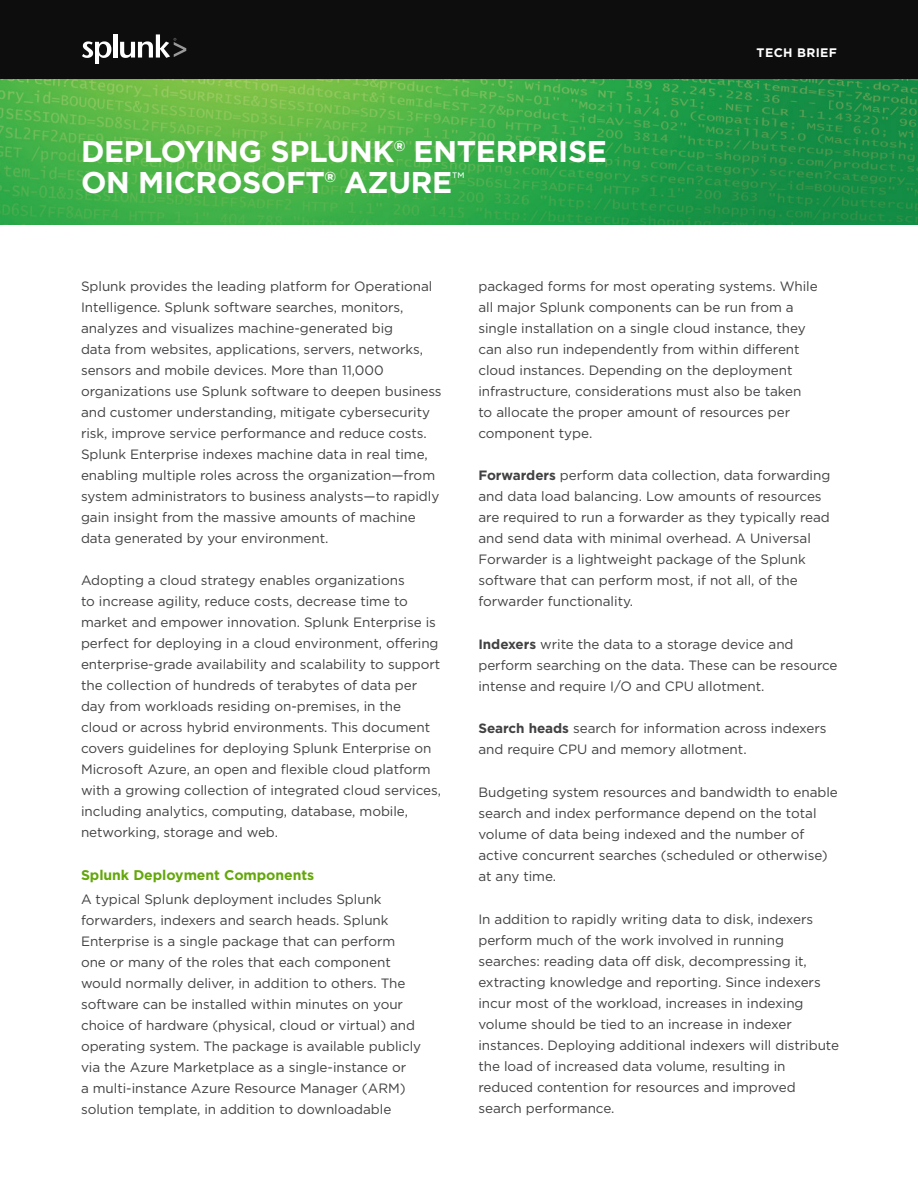
<style>
.page{position:relative;width:918px;height:1188px;background:#fff}
.page>*{position:absolute;margin:0;border:0;box-sizing:border-box;transform-origin:0 0}
.Document_Title{font:700 30px/31.5px "Gotham";letter-spacing:-.01em;color:#fff}
.Backside_Subheads{font:700 14.1px "Gotham";letter-spacing:-.005em;color:#63a70a}
.Backside_Body_Text{font:13.5px/21px "Gotham";letter-spacing:-.005em;color:#414042}
.t1{font:700 12.3px "Gotham";letter-spacing:.03em;color:#fff}
.s1{font-weight:700}
</style>
<div class="page">
<div style="left:0;top:0;width:918px;height:80px;background:#0d0d0d"></div>
<svg style="left:82px;top:41px;width:29px;height:23px"></svg>
<hr style="left:113px;top:34px;width:4px;height:24px;background:#fff">
<svg style="left:120px;top:34px;width:66px;height:24px"></svg>
<img style="left:0;top:80px;width:918px;height:145px">
<p class="Document_Title" style="left:81px;top:135px;width:528px">DEPLOYING SPLUNK® ENTERPRISE<br>ON MICROSOFT® AZURE<sup>™</sup></p>
<p class="t1" style="left:757px;top:44px;width:82px">TECH BRIEF</p>
<p class="Backside_Body_Text" style="left:81px;top:275px;width:362px">Splunk provides the leading platform for Operational Intelligence. Splunk software searches, monitors, analyzes and visualizes machine-generated big<br>data from websites, applications, servers, networks, sensors and mobile devices. More than 11,000 organizations use Splunk software to deepen business and customer understanding, mitigate cybersecurity risk, improve service performance and reduce costs.<br>Splunk Enterprise indexes machine data in real time, enabling multiple roles across the organization—from system administrators to business analysts—to rapidly gain insight from the massive amounts of machine data generated by your environment.</p>
<p class="Backside_Body_Text" style="left:81px;top:570px;width:362px">Adopting a cloud strategy enables organizations<br>to increase agility, reduce costs, decrease time to market and empower innovation. Splunk Enterprise is perfect for deploying in a cloud environment, offering enterprise-grade availability and scalability to support the collection of hundreds of terabytes of data per day from workloads residing on-premises, in the cloud or across hybrid environments. This document covers guidelines for deploying Splunk Enterprise on Microsoft Azure, an open and flexible cloud platform with a growing collection of integrated cloud services, including analytics, computing, database, mobile, networking, storage and web.</p>
<p class="Backside_Subheads" style="left:81px;top:865px;width:235px">Splunk Deployment Components</p>
<p class="Backside_Body_Text" style="left:81px;top:888px;width:342px">A typical Splunk deployment includes Splunk forwarders, indexers and search heads. Splunk Enterprise is a single package that can perform one or many of the roles that each component would normally deliver, in addition to others. The software can be installed within minutes on your choice of hardware (physical, cloud or virtual) and operating system. The package is available publicly via the Azure Marketplace as a single-instance or<br>a multi-instance Azure Resource Manager (ARM) solution template, in addition to downloadable</p>
<p class="Backside_Body_Text" style="left:478px;top:275px;width:341px">packaged forms for most operating systems. While all major Splunk components can be run from a single installation on a single cloud instance, they can also run independently from within different cloud instances. Depending on the deployment infrastructure, considerations must also be taken to allocate the proper amount of resources per component type.</p>
<p class="Backside_Body_Text" style="left:478px;top:465px;width:353px"><span class="s1">Forwarders</span> perform data collection, data forwarding and data load balancing. Low amounts of resources are required to run a forwarder as they typically read and send data with minimal overhead. A Universal Forwarder is a lightweight package of the Splunk software that can perform most, if not all, of the forwarder functionality.</p>
<p class="Backside_Body_Text" style="left:478px;top:633px;width:361px"><span class="s1">Indexers</span> write the data to a storage device and perform searching on the data. These can be resource intense and require I/O and CPU allotment.</p>
<p class="Backside_Body_Text" style="left:478px;top:718px;width:350px"><span class="s1">Search heads</span> search for information across indexers and require CPU and memory allotment.</p>
<p class="Backside_Body_Text" style="left:478px;top:781px;width:361px">Budgeting system resources and bandwidth to enable search and index performance depend on the total volume of data being indexed and the number of active concurrent searches (scheduled or otherwise) at any time.</p>
<p class="Backside_Body_Text" style="left:478px;top:908px;width:362px">In addition to rapidly writing data to disk, indexers perform much of the work involved in running searches: reading data off disk, decompressing it, extracting knowledge and reporting. Since indexers incur most of the workload, increases in indexing volume should be tied to an increase in indexer instances. Deploying additional indexers will distribute the load of increased data volume, resulting in reduced contention for resources and improved search performance.</p>
</div>
